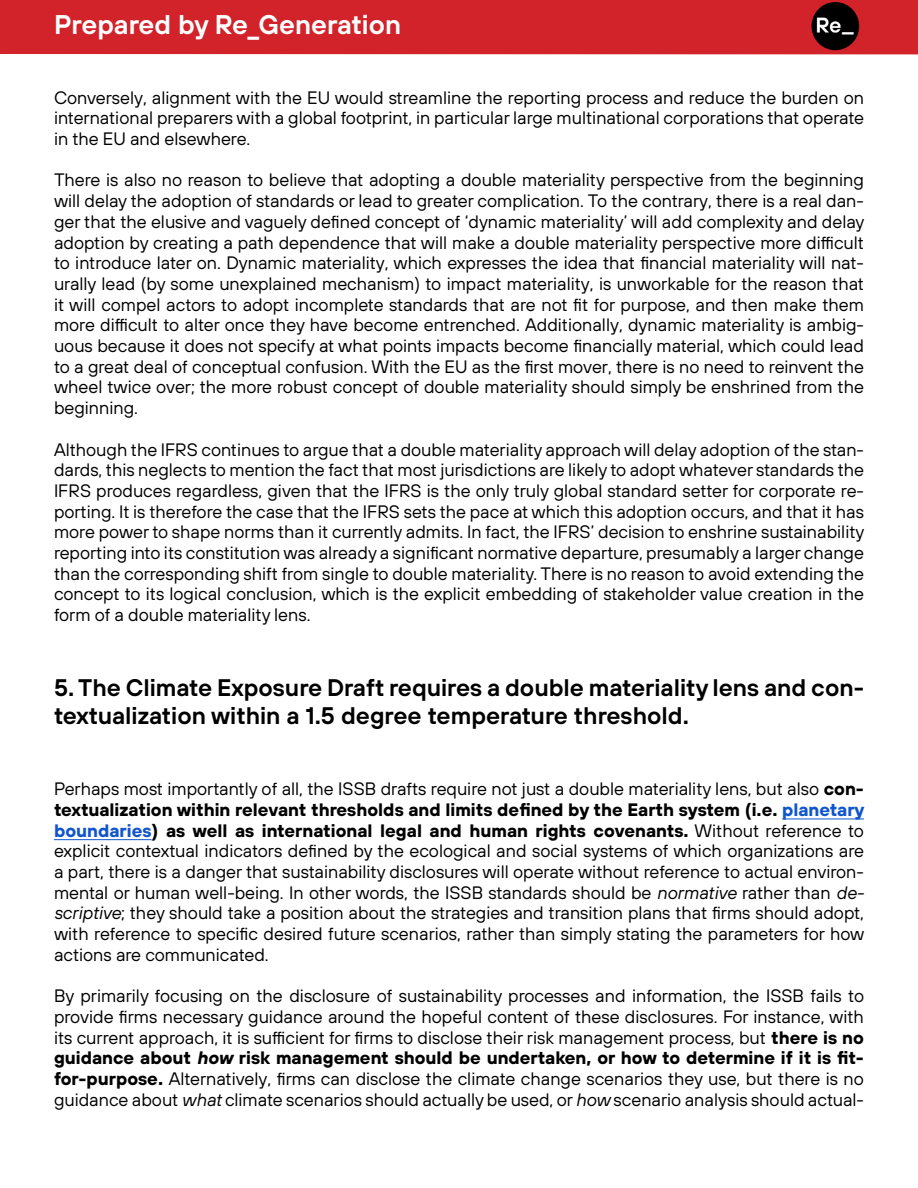
<style>
.page{position:relative;width:918px;height:1188px;background:#fff}
.page>*{position:absolute;margin:0;border:0;box-sizing:border-box;transform-origin:0 0}
.t1{font:600 27px "TT Hoves";color:#fff}
.t2{font:600 24px/27.6px "TT Hoves";color:#000}
.t3{font:18px/20.7px "TT Hoves";color:#000;text-align:justify}
.s1{font-weight:700}
.s2{font-weight:700;color:#15c}
.s3{font-style:italic}
.s4{font-weight:700;font-style:italic}
</style>
<div class="page">
<div style="left:0;top:0;width:918px;height:54px;background:#d2232a"></div>
<hr style="left:782px;top:819px;width:82px;height:1px;background:#15c">
<hr style="left:54px;top:839px;width:98px;height:1px;background:#15c">
<img style="left:811px;top:2px;width:49px;height:49px">
<h1 class="t1" style="left:54px;top:7px;width:349px">Prepared by Re_Generation</h1>
<p class="t3" style="left:54px;top:87px;width:812px">Conversely, alignment with the EU would streamline the reporting process and reduce the burden on international preparers with a global footprint, in particular large multinational corporations that operate in the EU and elsewhere.</p>
<p class="t3" style="left:54px;top:170px;width:812px">There is also no reason to believe that adopting a double materiality perspective from the beginning will delay the adoption of standards or lead to greater complication. To the contrary, there is a real dan&shy;ger that the elusive and vaguely defined concept of ‘dynamic materiality’ will add complexity and delay adoption by creating a path dependence that will make a double materiality perspective more difficult to introduce later on. Dynamic materiality, which expresses the idea that financial materiality will nat&shy;urally lead (by some unexplained mechanism) to impact materiality, is unworkable for the reason that it will compel actors to adopt incomplete standards that are not fit for purpose, and then make them more difficult to alter once they have become entrenched. Additionally, dynamic materiality is ambig&shy;uous because it does not specify at what points impacts become financially material, which could lead to a great deal of conceptual confusion. With the EU as the first mover, there is no need to reinvent the wheel twice over; the more robust concept of double materiality should simply be enshrined from the beginning.</p>
<p class="t3" style="left:54px;top:439px;width:812px">Although the IFRS continues to argue that a double materiality approach will delay adoption of the stan&shy;dards, this neglects to mention the fact that most jurisdictions are likely to adopt whatever standards the IFRS produces regardless, given that the IFRS is the only truly global standard setter for corporate re&shy;porting. It is therefore the case that the IFRS sets the pace at which this adoption occurs, and that it has more power to shape norms than it currently admits. In fact, the IFRS’ decision to enshrine sustainability reporting into its constitution was already a significant normative departure, presumably a larger change than the corresponding shift from single to double materiality. There is no reason to avoid extending the concept to its logical conclusion, which is the explicit embedding of stakeholder value creation in the form of a double materiality lens.</p>
<h2 class="t2" style="left:54px;top:673px;width:812px">5. The Climate Exposure Draft requires a double materiality lens and con&shy;textualization within a 1.5 degree temperature threshold.</h2>
<p class="t3" style="left:54px;top:778px;width:812px">Perhaps most importantly of all, the ISSB drafts require not just a double materiality lens, but also <span class="s1">con&shy;textualization within relevant thresholds and limits defined by the Earth system (i.e.</span> <span class="s2">planetary boundaries</span><span class="s1">) as well as international legal and human rights covenants.</span> Without reference to explicit contextual indicators defined by the ecological and social systems of which organizations are a part, there is a danger that sustainability disclosures will operate without reference to actual environ&shy;mental or human well-being. In other words, the ISSB standards should be <span class="s3">normative</span> rather than <span class="s3">de&shy;scriptive</span>; they should take a position about the strategies and transition plans that firms should adopt, with reference to specific desired future scenarios, rather than simply stating the parameters for how actions are communicated.</p>
<p class="t3" style="left:54px;top:985px;width:812px">By primarily focusing on the disclosure of sustainability processes and information, the ISSB fails to provide firms necessary guidance around the hopeful content of these disclosures. For instance, with its current approach, it is sufficient for firms to disclose their risk management process, but <span class="s1">there is no guidance about</span> <span class="s4">how</span> <span class="s1">risk management should be undertaken, or how to determine if it is fit&shy;for-purpose.</span> Alternatively, firms can disclose the climate change scenarios they use, but there is no guidance about <span class="s3">what</span> climate scenarios should actually be used, or <span class="s3">how</span> scenario analysis should actual-</p>
</div>
